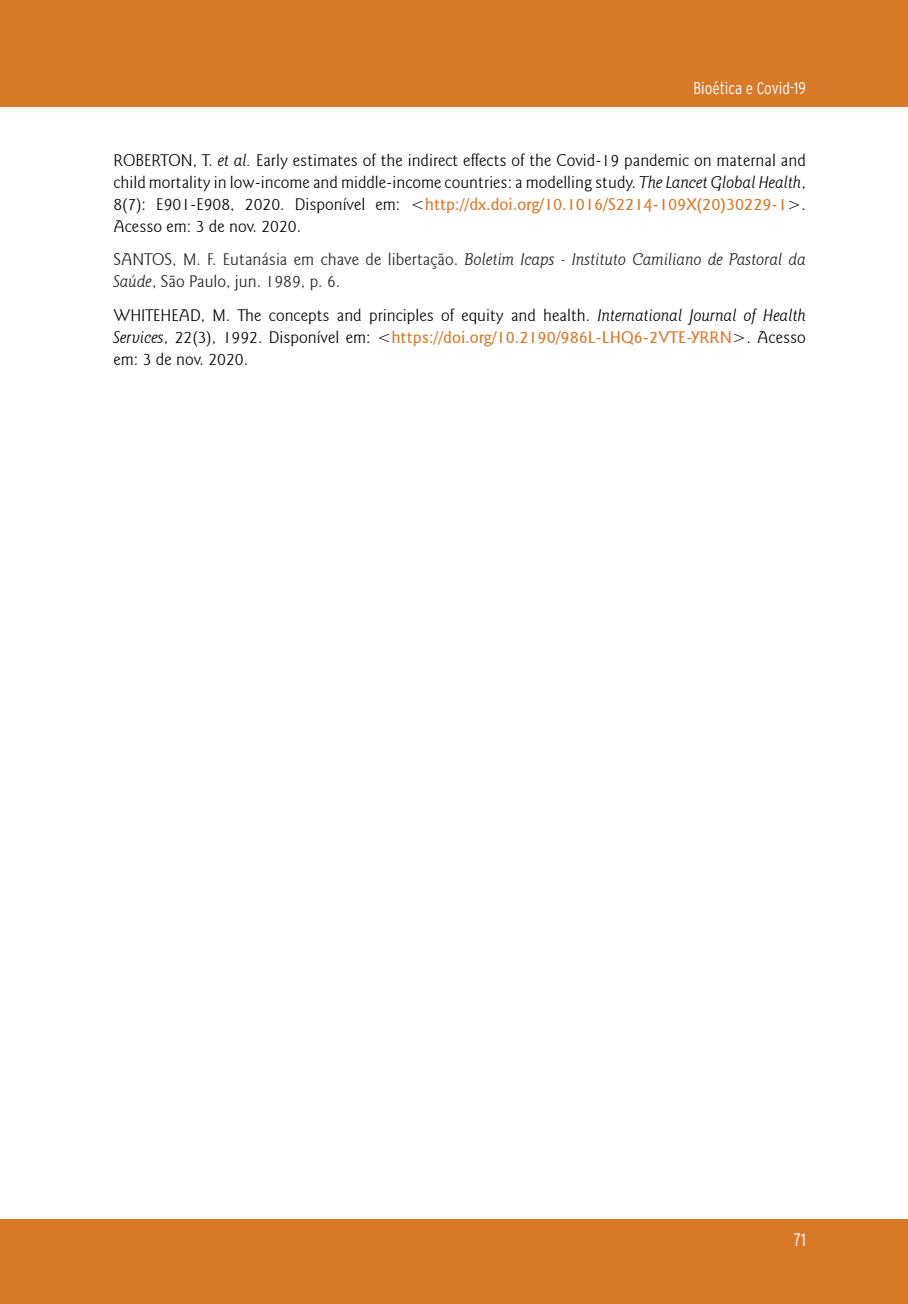
<style>
.page{position:relative;width:908px;height:1304px;background:#fff}
.page>*{position:absolute;margin:0;border:0;box-sizing:border-box;transform-origin:0 0}
.t1{font:300 condensed 18px "Interstate";color:#fff}
.referencias{font:300 17px/22px "Goudy Sans IT Cby BT";color:#000;text-align:justify}
.referencias-2{font:300 17px/22px "Goudy Sans IT Cby BT";color:#231f20}
.t2{font:300 condensed 17px "Interstate";color:#fff}
.s1{font-style:italic}
.s2{font-weight:500;color:#d87928}
</style>
<div class="page">
<div style="left:0;top:1219px;width:907px;height:85px;background:#d87928"></div>
<div style="left:0;top:0;width:907px;height:107px;background:#d87928"></div>
<p class="t2" style="left:693px;top:78px;width:114px">Bioética e Covid-19</p>
<p class="referencias" style="left:113px;top:149px;width:693px">ROBERTON, T. <span class="s1">et al.</span> Early estimates of the indirect effects of the Covid-19 pandemic on maternal and child mortality in low-income and middle-income countries: a modelling study. <span class="s1">The Lancet Global Health</span>, 8(7): E901-E908, 2020. Disponível em: &lt;<span class="s2">http://dx.doi.org/10.1016/S2214-109X(20)30229-1</span>&gt;.<br>Acesso em: 3 de nov. 2020.</p>
<p class="referencias-2" style="left:113px;top:249px;width:693px">SANTOS, M. F. Eutanásia em chave de libertação. <span class="s1">Boletim Icaps - Instituto Camiliano de Pastoral da<br>Saúde</span>, São Paulo, jun. 1989, p. 6.</p>
<p class="referencias" style="left:113px;top:304px;width:693px">WHITEHEAD, M. The concepts and principles of equity and health. <span class="s1">International Journal of Health Services</span>, 22(3), 1992. Disponível em: &lt;<span class="s2">https://doi.org/10.2190/986L-LHQ6-2VTE-YRRN</span>&gt;. Acesso em: 3 de nov. 2020.</p>
<p class="t1" style="left:793px;top:1230px;width:13px">71</p>
</div>
